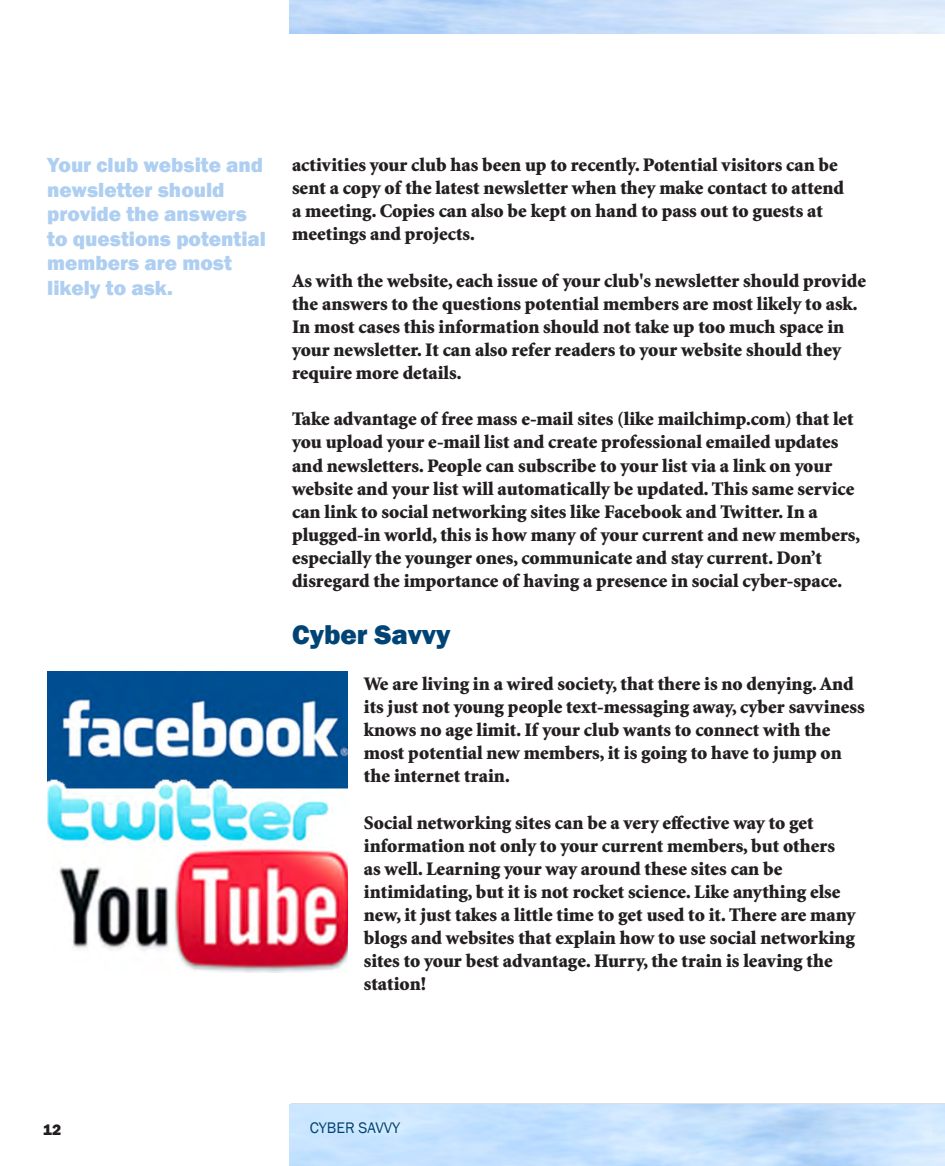
<style>
.page{position:relative;width:945px;height:1166px;background:#fff}
.page>*{position:absolute;margin:0;border:0;box-sizing:border-box;transform-origin:0 0}
.t1{font:800 28px "Franklin Gothic";color:#004475}
._06_Chapter_Eyebrow{font:800 21px/24.5px "Franklin Gothic";color:#aecff1}
.t2{font:900 19.25px/23.1px "Minion Std";color:#231f20}
._09_Footer__left{font:15.75px "Franklin Gothic";color:#004475}
.t3{font:800 15.75px "Franklin Gothic";color:#231f20}
</style>
<div class="page">
<div style="left:291px;top:1102px;width:654px;height:64px;background:#dcdddf"></div>
<img style="left:290px;top:1104px;width:655px;height:62px">
<img style="left:47px;top:672px;width:301px;height:300px">
<p class="_06_Chapter_Eyebrow" style="left:47px;top:153px;width:220px">Your club website and newsletter should provide the answers to questions potential members are most likely to ask.</p>
<p class="t2" style="left:292px;top:154px;width:553px">activities your club has been up to recently. Potential visitors can be sent a copy of the latest newsletter when they make contact to attend a meeting. Copies can also be kept on hand to pass out to guests at meetings and projects.</p>
<p class="t2" style="left:292px;top:269px;width:576px">As with the website, each issue of your club's newsletter should provide the answers to the questions potential members are most likely to ask.<br>In most cases this information should not take up too much space in your newsletter. It can also refer readers to your website should they require more details.</p>
<p class="t2" style="left:292px;top:408px;width:570px">Take advantage of free mass e-mail sites (like mailchimp.com) that let you upload your e-mail list and create professional emailed updates and newsletters. People can subscribe to your list via a link on your website and your list will automatically be updated. This same service can link to social networking sites like Facebook and Twitter. In a plugged-in world, this is how many of your current and new members, especially the younger ones, communicate and stay current. Don’t disregard the importance of having a presence in social cyber-space.</p>
<p class="t1" style="left:292px;top:616px;width:160px">Cyber Savvy</p>
<p class="t2" style="left:364px;top:673px;width:502px">We are living in a wired society, that there is no denying. And its just not young people text-messaging away, cyber savviness knows no age limit. If your club wants to connect with the most potential new members, it is going to have to jump on the internet train.</p>
<p class="t2" style="left:364px;top:811px;width:493px">Social networking sites can be a very effective way to get information not only to your current members, but others as well. Learning your way around these sites can be intimidating, but it is not rocket science. Like anything else new, it just takes a little time to get used to it. There are many blogs and websites that explain how to use social networking sites to your best advantage. Hurry, the train is leaving the station!</p>
<p class="t3" style="left:43px;top:1119px;width:20px">12</p>
<p class="_09_Footer__left" style="left:310px;top:1118px;width:92px">CYBER SAVVY</p>
</div>
